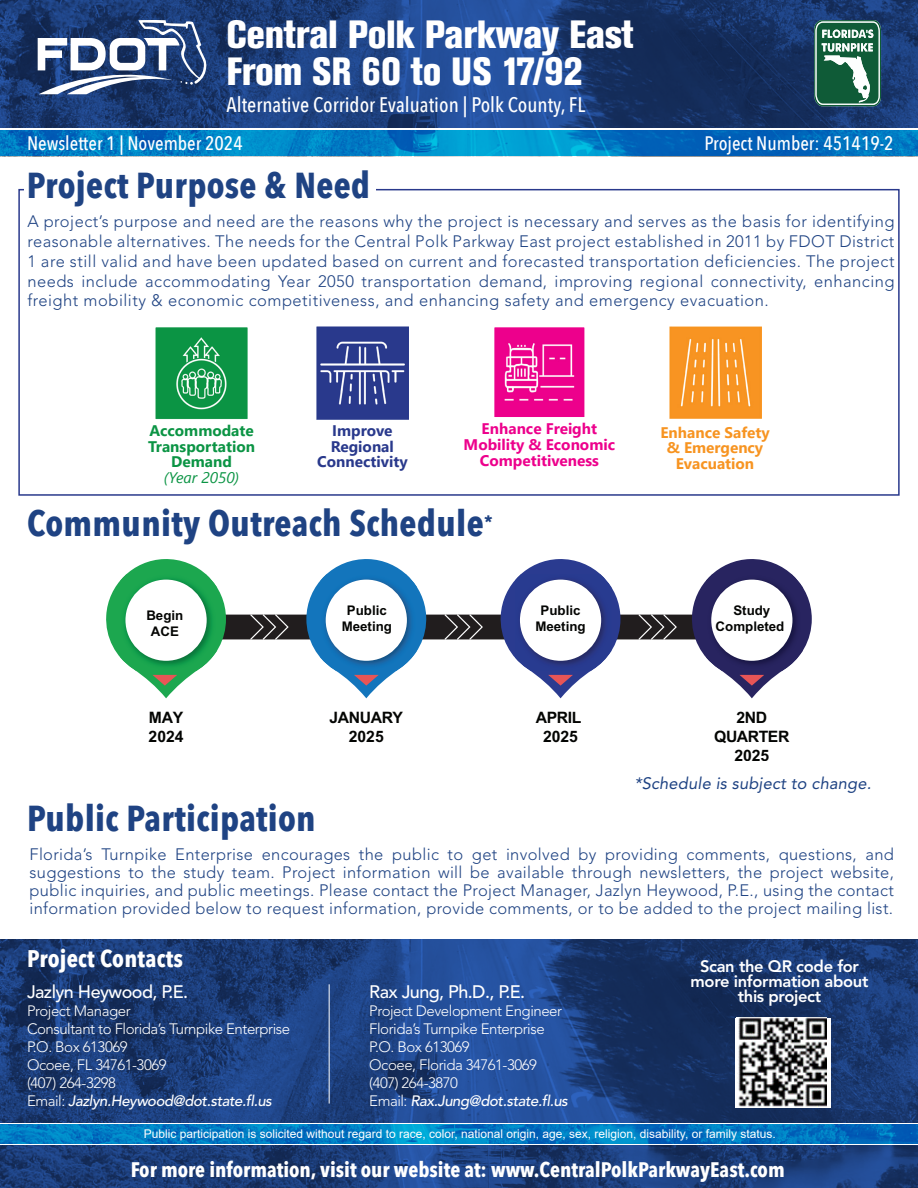
<style>
.page{position:relative;width:918px;height:1188px;background:#fff}
.page>*{position:absolute;margin:0;border:0;box-sizing:border-box;transform-origin:0 0}
.t1{font:800 condensed 39px "Akzidenz Grotesk BE";letter-spacing:-.01em;color:#fff}
.t2{font:700 36px "Avenir Next Condensed";letter-spacing:.01em;color:#1f4383}
.t3{font:700 24px "Avenir Next Condensed";letter-spacing:.01em;color:#fff}
.t4{font:700 21px "Avenir Next Condensed";color:#fff}
.t5{font:500 21px "Avenir Next Condensed";color:#fff}
.t6{font:500 19.5px "Avenir Next Condensed";color:#fff}
.t7{font:500 18px "Avenir LT Std";letter-spacing:-.03em;color:#fff}
.t8{font:300 16.5px/19.8px "Avenir LT Std";letter-spacing:.03em;color:#1f4383;text-align:justify}
.t9{font:800 16.5px/15px "Avenir LT Std";letter-spacing:-.02em;color:#fff;text-align:center}
.t10{font:italic 16.5px "Avenir LT Std";letter-spacing:.01em;color:#1f4383}
.t11{font:700 15.75px/18.9px "Arial";letter-spacing:-.025em;color:#040503;text-align:center}
.t12{font:700 15.3px/15.6px "Segoe UI";color:#ed008c;text-align:center}
.t13{font:700 15.3px/15.6px "Segoe UI";color:#0b9444;text-align:center}
.t14{font:700 15.3px/15.6px "Segoe UI";color:#f79421;text-align:center}
.t15{font:700 15.3px/15.6px "Segoe UI";color:#29398c;text-align:center}
.t16{font:300 15px "Avenir LT Std";letter-spacing:-.03em;color:#fff}
.t17{font:italic 500 15px "Avenir LT Std";letter-spacing:-.03em;color:#fff}
.t18{font:700 13.35px/15.9px "Arial";color:#040503;text-align:center}
.t19{font:12px "Arial";color:#fff}
.s1{font-weight:400;font-style:italic}
.s2{font-weight:300;font-style:normal}
</style>
<div class="page">
<img style="left:0;top:1124px;width:918px;height:64px">
<img style="left:0;top:939px;width:918px;height:183px">
<hr style="left:329px;top:984px;width:1px;height:120px;background:#fff">
<svg style="left:106px;top:559px;width:706px;height:139px"></svg>
<svg style="left:735px;top:1018px;width:96px;height:90px"></svg>
<img style="left:736px;top:1018px;width:90px;height:88px">
<img style="left:0;top:0;width:918px;height:156px">
<svg style="left:38px;top:20px;width:168px;height:74px"></svg>
<svg style="left:814px;top:20px;width:67px;height:86px"></svg>
<div style="left:18px;top:189px;width:882px;height:307px;border:2px solid #29398c"></div>
<div style="left:24px;top:174px;width:351px;height:28px;background:#fff"></div>
<img style="left:496px;top:329px;width:87px;height:87px">
<img style="left:316px;top:327px;width:93px;height:92px">
<img style="left:157px;top:329px;width:89px;height:89px">
<img style="left:669px;top:327px;width:92px;height:92px">
<p class="t1" style="left:227px;top:12px;width:409px">Central Polk Parkway East</p>
<p class="t1" style="left:227px;top:49px;width:358px">From SR 60 to US 17/92</p>
<p class="t5" style="left:227px;top:92px;width:360px">Alternative Corridor Evaluation | Polk County, FL</p>
<p class="t6" style="left:27px;top:131px;width:217px">Newsletter 1 | November 2024</p>
<p class="t2" style="left:27px;top:164px;width:345px">Project Purpose &amp; Need</p>
<p class="t6" style="left:704px;top:132px;width:191px">Project Number: 451419-2</p>
<p class="t8" style="left:27px;top:212px;width:869px">A project’s purpose and need are the reasons why the project is necessary and serves as the basis for identifying</p>
<p class="t8" style="left:27px;top:232px;width:869px">reasonable alternatives. The needs for the Central Polk Parkway East project established in 2011 by FDOT District 1 are still valid and have been updated based on current and forecasted transportation deficiencies. The project needs include accommodating Year 2050 transportation demand, improving regional connectivity, enhancing freight mobility &amp; economic competitiveness, and enhancing safety and emergency evacuation.</p>
<p class="t12" style="left:464px;top:420px;width:153px">Enhance Freight<br>Mobility &amp; Economic<br>Competitiveness</p>
<p class="t13" style="left:148px;top:422px;width:108px">Accommodate<br>Transportation<br>Demand<br><span class="s1">(Year 2050)</span></p>
<p class="t14" style="left:660px;top:423px;width:111px">Enhance Safety &amp; Emergency<br>Evacuation</p>
<p class="t15" style="left:317px;top:422px;width:92px">Improve<br>Regional<br>Connectivity</p>
<p class="t2" style="left:27px;top:501px;width:467px">Community Outreach Schedule<sup>*</sup></p>
<p class="t18" style="left:146px;top:607px;width:38px">Begin<br>ACE</p>
<p class="t18" style="left:342px;top:602px;width:52px">Public<br>Meeting</p>
<p class="t18" style="left:535px;top:602px;width:52px">Public<br>Meeting</p>
<p class="t11" style="left:149px;top:708px;width:36px;text-align:left">MAY<br>2024</p>
<p class="t11" style="left:329px;top:708px;width:75px">JANUARY<br>2025</p>
<p class="t11" style="left:536px;top:708px;width:47px">APRIL<br>2025</p>
<p class="t2" style="left:27px;top:797px;width:290px">Public Participation</p>
<p class="t18" style="left:716px;top:602px;width:70px">Study<br>Completed</p>
<p class="t11" style="left:714px;top:708px;width:77px">2ND<br>QUARTER<br>2025</p>
<p class="t10" style="left:634px;top:773px;width:238px">*Schedule is subject to change.</p>
<p class="t8" style="left:30px;top:846px;width:866px;line-height:18px">Florida’s Turnpike Enterprise encourages the public to get involved by providing comments, questions, and suggestions to the study team. Project information will be available through newsletters, the project website, public inquiries, and public meetings. Please contact the Project Manager, Jazlyn Heywood, P.E., using the contact information provided below to request information, provide comments, or to be added to the project mailing list.</p>
<p class="t3" style="left:27px;top:944px;width:158px">Project Contacts</p>
<p class="t7" style="left:27px;top:981px;width:163px">Jazlyn Heywood, P.E.</p>
<p class="t16" style="left:27px;top:1002px;width:105px">Project Manager</p>
<p class="t16" style="left:27px;top:1020px;width:265px">Consultant to Florida’s Turnpike Enterprise</p>
<p class="t16" style="left:27px;top:1038px;width:102px">P.O. Box 613069</p>
<p class="t16" style="left:27px;top:1056px;width:141px">Ocoee, FL 34761-3069</p>
<p class="t16" style="left:27px;top:1074px;width:90px">(407) 264-3298</p>
<p class="t17" style="left:27px;top:1092px;width:246px"><span class="s2">Email:</span> Jazlyn.Heywood@dot.state.fl.us</p>
<p class="t7" style="left:369px;top:981px;width:158px">Rax Jung, Ph.D., P.E.</p>
<p class="t16" style="left:369px;top:1002px;width:194px">Project Development Engineer</p>
<p class="t16" style="left:369px;top:1020px;width:177px">Florida’s Turnpike Enterprise</p>
<p class="t16" style="left:369px;top:1038px;width:102px">P.O. Box 613069</p>
<p class="t16" style="left:369px;top:1056px;width:169px">Ocoee, Florida 34761-3069</p>
<p class="t16" style="left:369px;top:1074px;width:90px">(407) 264-3870</p>
<p class="t17" style="left:369px;top:1092px;width:200px"><span class="s2">Email:</span> Rax.Jung@dot.state.fl.us</p>
<p class="t9" style="left:691px;top:959px;width:179px">Scan the QR code for more information about this project</p>
<p class="t19" style="left:144px;top:1125px;width:634px">Public participation is solicited without regard to race, color, national origin, age, sex, religion, disability, or family status.</p>
<p class="t4" style="left:131px;top:1157px;width:655px">For more information, visit our website at: www.CentralPolkParkwayEast.com</p>
</div>
